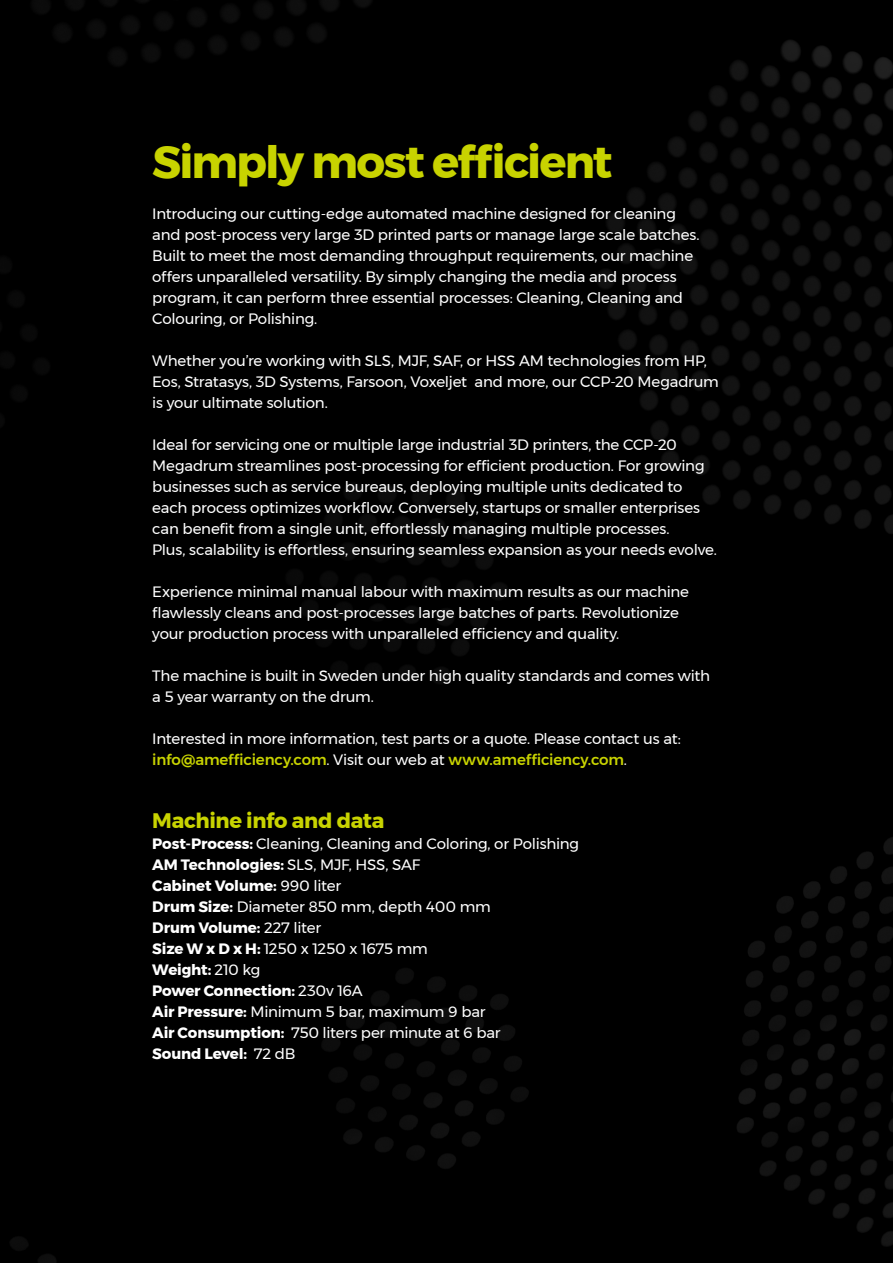
<style>
.page{position:relative;width:893px;height:1263px;background:#000}
.page>*{position:absolute;margin:0;border:0;box-sizing:border-box;transform-origin:0 0}
.t1{font:700 45px "Montserrat";letter-spacing:-.04em;color:#c8d300}
.t2{font:700 21px "Montserrat";letter-spacing:-.02em;color:#c8d300}
.t3{font:15px/21px "Montserrat";letter-spacing:-.015em;color:#fff}
.s1{font-weight:500;color:#c8d300}
.s2{font-weight:700}
</style>
<div class="page">
<h1 class="t1" style="left:152px;top:126px;width:462px">Simply most efficient</h1>
<p class="t3" style="left:152px;top:203px;width:549px">Introducing our cutting-edge automated machine designed for cleaning and post-process very large 3D printed parts or manage large scale batches.<br>Built to meet the most demanding throughput requirements, our machine offers unparalleled versatility. By simply changing the media and process program, it can perform three essential processes: Cleaning, Cleaning and Colouring, or Polishing.</p>
<p class="t3" style="left:152px;top:350px;width:568px">Whether you’re working with SLS, MJF, SAF, or HSS AM technologies from HP,<br>Eos, Stratasys, 3D Systems, Farsoon, Voxeljet and more, our CCP-20 Megadrum is your ultimate solution.</p>
<p class="t3" style="left:152px;top:434px;width:566px">Ideal for servicing one or multiple large industrial 3D printers, the CCP-20<br>Megadrum streamlines post-processing for efficient production. For growing businesses such as service bureaus, deploying multiple units dedicated to each process optimizes workflow. Conversely, startups or smaller enterprises can benefit from a single unit, effortlessly managing multiple processes.<br>Plus, scalability is effortless, ensuring seamless expansion as your needs evolve.</p>
<p class="t3" style="left:152px;top:581px;width:538px">Experience minimal manual labour with maximum results as our machine flawlessly cleans and post-processes large batches of parts. Revolutionize your production process with unparalleled efficiency and quality.</p>
<p class="t3" style="left:152px;top:665px;width:559px">The machine is built in Sweden under high quality standards and comes with a 5 year warranty on the drum.</p>
<p class="t3" style="left:152px;top:728px;width:530px">Interested in more information, test parts or a quote. Please contact us at: <span class="s1">info@amefficiency.com</span>. Visit our web at <span class="s1">www.amefficiency.com</span>.</p>
<h2 class="t2" style="left:152px;top:804px;width:234px">Machine info and data</h2>
<p class="t3" style="left:152px;top:833px;width:428px"><span class="s2">Post-Process:</span> Cleaning, Cleaning and Coloring, or Polishing<br><span class="s2">AM Technologies:</span> SLS, MJF, HSS, SAF<br><span class="s2">Cabinet Volume:</span> 990 liter<br><span class="s2">Drum Size:</span> Diameter 850 mm, depth 400 mm<br><span class="s2">Drum Volume:</span> 227 liter<br><span class="s2">Size W x D x H:</span> 1250 x 1250 x 1675 mm<br><span class="s2">Weight:</span> 210 kg<br><span class="s2">Power Connection:</span> 230v 16A<br><span class="s2">Air Pressure:</span> Minimum 5 bar, maximum 9 bar<br><span class="s2">Air Consumption:</span> 750 liters per minute at 6 bar<br><span class="s2">Sound Level:</span> 72 dB</p>
</div>
